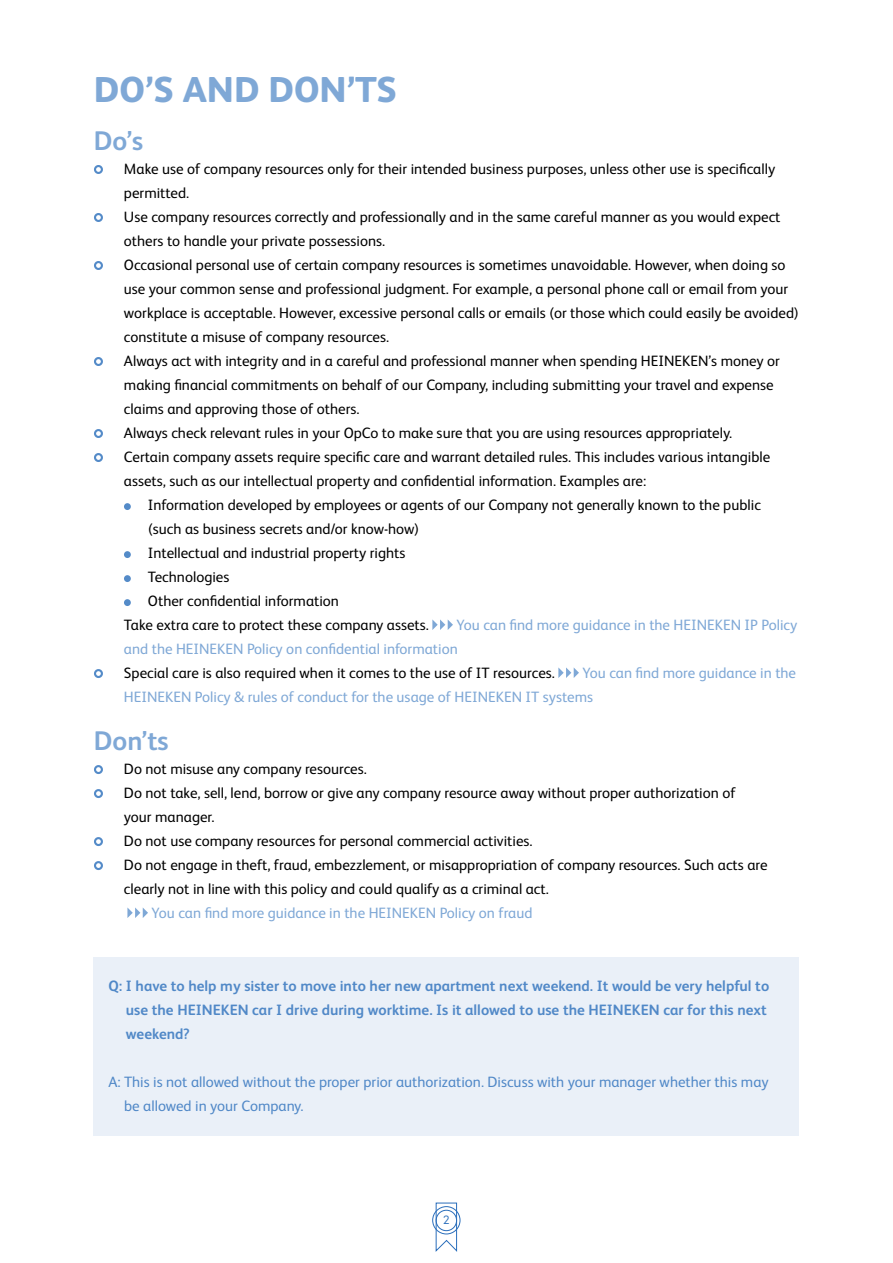
<style>
.page{position:relative;width:893px;height:1263px;background:#fff}
.page>*{position:absolute;margin:0;border:0;box-sizing:border-box;transform-origin:0 0}
.t1{font:800 36px "HEINEKEN Core";color:#7fa8d6}
.t2{font:700 27px "HEINEKEN Core";color:#7fa8d6}
.t3{font:15px/24px "HEINEKEN Core";color:#000}
.t4{font:15px/24px "HEINEKEN Core";color:#7fa8d6}
.t5{font:700 15px/24px "HEINEKEN Core";color:#2a6ebb}
.t6{font:15px/24px "HEINEKEN Core";color:#2a6ebb}
.t7{font:12px "Intro";color:#2a6ebb}
</style>
<div class="page">
<svg style="left:436px;top:1202px;width:21px;height:50px"></svg>
<div style="left:432px;top:1206px;width:28px;height:28px;border:1px solid #2a6ebb;border-radius:50%"></div>
<div style="left:436px;top:1210px;width:21px;height:21px;border:1px solid #2a6ebb;border-radius:50%"></div>
<div style="left:94px;top:165px;width:9px;height:9px;border:2px solid #2a6ebb;border-radius:50%"></div>
<div style="left:94px;top:213px;width:9px;height:9px;border:2px solid #2a6ebb;border-radius:50%"></div>
<div style="left:94px;top:261px;width:9px;height:9px;border:2px solid #2a6ebb;border-radius:50%"></div>
<div style="left:94px;top:357px;width:9px;height:9px;border:2px solid #2a6ebb;border-radius:50%"></div>
<div style="left:94px;top:429px;width:9px;height:9px;border:2px solid #2a6ebb;border-radius:50%"></div>
<div style="left:94px;top:453px;width:9px;height:9px;border:2px solid #2a6ebb;border-radius:50%"></div>
<div style="left:124px;top:503px;width:7px;height:7px;background:#548bc8;border-radius:50%"></div>
<div style="left:124px;top:551px;width:7px;height:7px;background:#548bc8;border-radius:50%"></div>
<div style="left:124px;top:575px;width:7px;height:7px;background:#548bc8;border-radius:50%"></div>
<div style="left:124px;top:599px;width:7px;height:7px;background:#548bc8;border-radius:50%"></div>
<svg style="left:432px;top:619px;width:21px;height:11px"></svg>
<div style="left:94px;top:669px;width:9px;height:9px;border:2px solid #2a6ebb;border-radius:50%"></div>
<svg style="left:558px;top:667px;width:21px;height:11px"></svg>
<div style="left:94px;top:765px;width:9px;height:9px;border:2px solid #2a6ebb;border-radius:50%"></div>
<div style="left:94px;top:789px;width:9px;height:9px;border:2px solid #2a6ebb;border-radius:50%"></div>
<div style="left:94px;top:837px;width:9px;height:9px;border:2px solid #2a6ebb;border-radius:50%"></div>
<div style="left:94px;top:861px;width:9px;height:9px;border:2px solid #2a6ebb;border-radius:50%"></div>
<svg style="left:127px;top:907px;width:21px;height:11px"></svg>
<div style="left:94px;top:957px;width:705px;height:179px;background:#eaf0f8"></div>
<h1 class="t1" style="left:94px;top:61px;width:304px">DO’S AND DON’TS</h1>
<h2 class="t2" style="left:94px;top:122px;width:51px">Do’s</h2>
<p class="t3" style="left:124px;top:156px;width:653px">Make use of company resources only for their intended business purposes, unless other use is specifically</p>
<p class="t3" style="left:124px;top:180px;width:67px">permitted.</p>
<p class="t3" style="left:124px;top:204px;width:658px">Use company resources correctly and professionally and in the same careful manner as you would expect</p>
<p class="t3" style="left:124px;top:228px;width:263px">others to handle your private possessions.</p>
<p class="t3" style="left:124px;top:252px;width:663px">Occasional personal use of certain company resources is sometimes unavoidable. However, when doing so</p>
<p class="t3" style="left:124px;top:276px;width:666px">use your common sense and professional judgment. For example, a personal phone call or email from your</p>
<p class="t3" style="left:124px;top:300px;width:676px">workplace is acceptable. However, excessive personal calls or emails (or those which could easily be avoided)</p>
<p class="t3" style="left:124px;top:324px;width:267px">constitute a misuse of company resources.</p>
<p class="t3" style="left:124px;top:348px;width:658px">Always act with integrity and in a careful and professional manner when spending HEINEKEN’s money or</p>
<p class="t3" style="left:124px;top:372px;width:651px">making financial commitments on behalf of our Company, including submitting your travel and expense</p>
<p class="t3" style="left:124px;top:396px;width:237px">claims and approving those of others.</p>
<p class="t3" style="left:124px;top:420px;width:610px">Always check relevant rules in your OpCo to make sure that you are using resources appropriately.</p>
<p class="t3" style="left:124px;top:444px;width:648px">Certain company assets require specific care and warrant detailed rules. This includes various intangible</p>
<p class="t3" style="left:124px;top:468px;width:524px">assets, such as our intellectual property and confidential information. Examples are:</p>
<p class="t3" style="left:148px;top:492px;width:614px">Information developed by employees or agents of our Company not generally known to the public</p>
<p class="t3" style="left:148px;top:516px;width:273px">(such as business secrets and/or know-how)</p>
<p class="t3" style="left:148px;top:540px;width:259px">Intellectual and industrial property rights</p>
<p class="t3" style="left:148px;top:564px;width:83px">Technologies</p>
<p class="t3" style="left:148px;top:588px;width:193px">Other confidential information</p>
<p class="t3" style="left:124px;top:612px;width:306px">Take extra care to protect these company assets.</p>
<p class="t4" style="left:124px;top:612px;width:675px;text-indent:332px">You can find more guidance in the HEINEKEN IP Policy and the HEINEKEN Policy on confidential information</p>
<p class="t3" style="left:124px;top:660px;width:432px">Special care is also required when it comes to the use of IT resources.</p>
<p class="t4" style="left:124px;top:660px;width:674px;text-indent:458px">You can find more guidance in the<br>HEINEKEN Policy &amp; rules of conduct for the usage of HEINEKEN IT systems</p>
<h2 class="t2" style="left:94px;top:722px;width:76px">Don’ts</h2>
<p class="t3" style="left:124px;top:756px;width:645px">Do not misuse any company resources.<br>Do not take, sell, lend, borrow or give any company resource away without proper authorization of<br>your manager.<br>Do not use company resources for personal commercial activities.<br>Do not engage in theft, fraud, embezzlement, or misappropriation of company resources. Such acts are clearly not in line with this policy and could qualify as a criminal act.</p>
<p class="t4" style="left:152px;top:900px;width:382px">You can find more guidance in the HEINEKEN Policy on fraud</p>
<p class="t5" style="left:126px;top:973px;width:645px;text-indent:-18px">Q: I have to help my sister to move into her new apartment next weekend. It would be very helpful to use the HEINEKEN car I drive during worktime. Is it allowed to use the HEINEKEN car for this next weekend?</p>
<p class="t6" style="left:124px;top:1069px;width:646px;text-indent:-16px">A: This is not allowed without the proper prior authorization. Discuss with your manager whether this may be allowed in your Company.</p>
<p class="t7" style="left:443px;top:1212px;width:8px">2</p>
</div>
